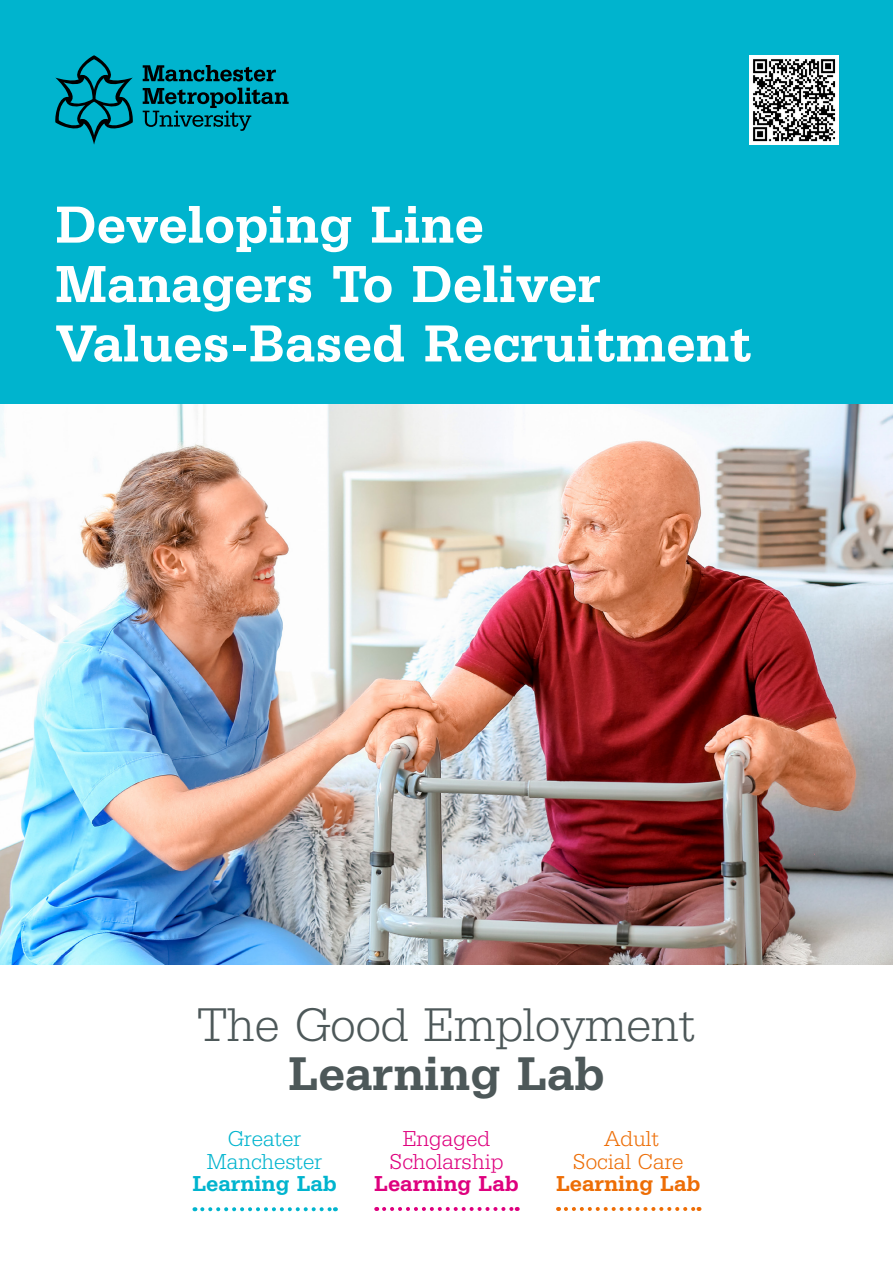
<style>
.page{position:relative;width:893px;height:1263px;background:#fff}
.page>*{position:absolute;margin:0;border:0;box-sizing:border-box;transform-origin:0 0}
.t1{font:500 54px/59.4px "Serifa BEFOP";color:#fff}
.t2{font:300 49.05px "Serifa BEFOP";color:#4d5859}
.t3{font:500 49.05px "Serifa BEFOP";color:#4d5859}
.t4{font:300 22.35px/22.4px "Serifa BEFOP";color:#de007e;text-align:center}
.t5{font:300 22.35px/22.4px "Serifa BEFOP";color:#00b4ce;text-align:center}
.t6{font:300 22.35px/22.4px "Serifa BEFOP";color:#ed6d05;text-align:center}
.t7{font:500 22.35px "Serifa BEFOP";color:#00b4ce}
.t8{font:500 22.35px "Serifa BEFOP";color:#ed6d05}
.t9{font:500 22.35px "Serifa BEFOP";color:#de007e}
</style>
<div class="page">
<img style="left:0;top:404px;width:893px;height:561px">
<div style="left:0;top:0;width:893px;height:404px;background:#00b4ce"></div>
<svg style="left:143px;top:65px;width:146px;height:66px"></svg>
<svg style="left:55px;top:55px;width:78px;height:90px"></svg>
<svg style="left:202px;top:1207px;width:134px;height:4px"></svg>
<svg style="left:384px;top:1207px;width:134px;height:4px"></svg>
<svg style="left:566px;top:1207px;width:133px;height:4px"></svg>
<img style="left:750px;top:55px;width:89px;height:90px">
<p class="t1" style="left:55px;top:195px;width:698px">Developing Line<br>Managers To Deliver<br>Values-Based Recruitment</p>
<p class="t2" style="left:198px;top:997px;width:499px">The Good Employment</p>
<p class="t3" style="left:288px;top:1046px;width:318px">Learning Lab</p>
<p class="t5" style="left:207px;top:1127px;width:117px">Greater<br>Manchester</p>
<p class="t7" style="left:192px;top:1171px;width:146px">Learning Lab</p>
<p class="t4" style="left:390px;top:1127px;width:115px">Engaged<br>Scholarship</p>
<p class="t9" style="left:374px;top:1171px;width:146px">Learning Lab</p>
<p class="t6" style="left:573px;top:1127px;width:112px">Adult<br>Social Care</p>
<p class="t8" style="left:556px;top:1171px;width:146px">Learning Lab</p>
</div>
